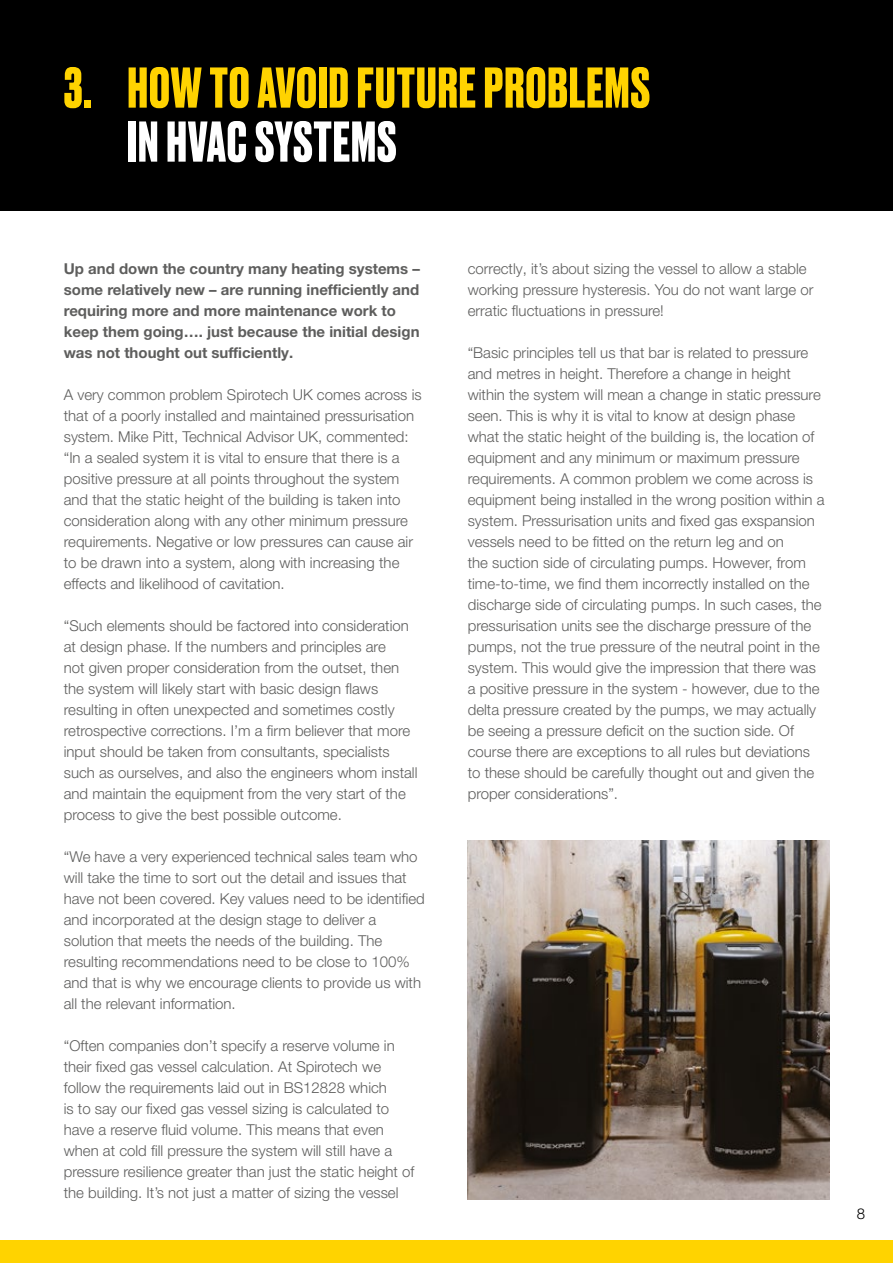
<style>
.page{position:relative;width:893px;height:1263px;background:#fff}
.page>*{position:absolute;margin:0;border:0;box-sizing:border-box;transform-origin:0 0}
.t1{font:700 54px "Druk";letter-spacing:.025em;color:#ffd300}
.t2{font:700 54px "Druk";letter-spacing:.025em;color:#fff}
.t3{font:300 15px/21px "Helvetica Neue LT Pro";color:#5e5e5d}
.t4{font:700 15px/21px "Helvetica Neue LT Pro";color:#5e5e5d}
.t5{font:300 15px "Helvetica Neue LT Pro";color:#000}
</style>
<div class="page">
<div style="left:0;top:1240px;width:893px;height:23px;background:#ffd300"></div>
<div style="left:0;top:0;width:893px;height:211px;background:#000"></div>
<img style="left:468px;top:841px;width:361px;height:358px">
<h1 class="t1" style="left:64px;top:51px;width:588px">3. HOW TO AVOID FUTURE PROBLEMS</h1>
<h1 class="t2" style="left:128px;top:105px;width:270px">IN HVAC SYSTEMS</h1>
<p class="t4" style="left:64px;top:258px;width:358px">Up and down the country many heating systems – some relatively new – are running inefficiently and requiring more and more maintenance work to keep them going…. just because the initial design was not thought out sufficiently.</p>
<p class="t3" style="left:64px;top:384px;width:359px">A very common problem Spirotech UK comes across is that of a poorly installed and maintained pressurisation system. Mike Pitt, Technical Advisor UK, commented: “In a sealed system it is vital to ensure that there is a positive pressure at all points throughout the system and that the static height of the building is taken into consideration along with any other minimum pressure requirements. Negative or low pressures can cause air to be drawn into a system, along with increasing the effects and likelihood of cavitation.</p>
<p class="t3" style="left:64px;top:615px;width:355px">“Such elements should be factored into consideration at design phase. If the numbers and principles are<br>not given proper consideration from the outset, then the system will likely start with basic design flaws resulting in often unexpected and sometimes costly retrospective corrections. I’m a firm believer that more input should be taken from consultants, specialists such as ourselves, and also the engineers whom install and maintain the equipment from the very start of the process to give the best possible outcome.</p>
<p class="t3" style="left:64px;top:846px;width:362px">“We have a very experienced technical sales team who will take the time to sort out the detail and issues that have not been covered. Key values need to be identified and incorporated at the design stage to deliver a solution that meets the needs of the building. The resulting recommendations need to be close to 100% and that is why we encourage clients to provide us with all the relevant information.</p>
<p class="t3" style="left:64px;top:1035px;width:352px">“Often companies don’t specify a reserve volume in their fixed gas vessel calculation. At Spirotech we follow the requirements laid out in BS12828 which<br>is to say our fixed gas vessel sizing is calculated to have a reserve fluid volume. This means that even when at cold fill pressure the system will still have a pressure resilience greater than just the static height of the building. It’s not just a matter of sizing the vessel</p>
<p class="t3" style="left:468px;top:258px;width:347px">correctly, it’s about sizing the vessel to allow a stable working pressure hysteresis. You do not want large or erratic fluctuations in pressure!</p>
<p class="t3" style="left:468px;top:342px;width:358px">“Basic principles tell us that bar is related to pressure and metres in height. Therefore a change in height within the system will mean a change in static pressure seen. This is why it is vital to know at design phase what the static height of the building is, the location of equipment and any minimum or maximum pressure requirements. A common problem we come across is equipment being installed in the wrong position within a system. Pressurisation units and fixed gas exspansion vessels need to be fitted on the return leg and on<br>the suction side of circulating pumps. However, from time-to-time, we find them incorrectly installed on the discharge side of circulating pumps. In such cases, the pressurisation units see the discharge pressure of the pumps, not the true pressure of the neutral point in the system. This would give the impression that there was a positive pressure in the system - however, due to the delta pressure created by the pumps, we may actually be seeing a pressure deficit on the suction side. Of course there are exceptions to all rules but deviations to these should be carefully thought out and given the proper considerations”.</p>
<p class="t5" style="left:857px;top:1204px;width:10px">8</p>
</div>
